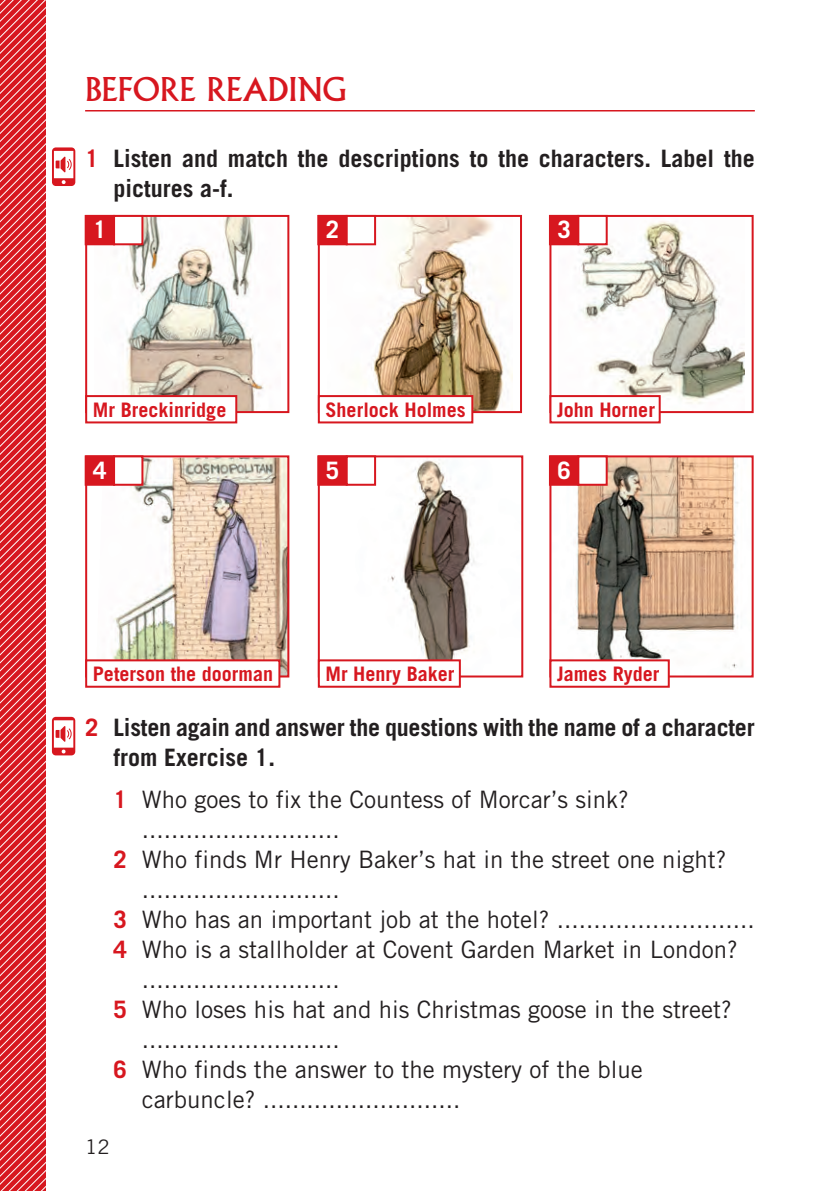
<style>
.page{position:relative;width:840px;height:1191px;background:#fff}
.page>*{position:absolute;margin:0;border:0;box-sizing:border-box;transform-origin:0 0}
.t1{font:32px "Albertus";color:#d7171f}
.t2{font:24px "Trade Gothic";color:#231f20}
.t3{font:700 24px/30px "Trade Gothic";color:#231f20}
.t4{font:700 24px "Trade Gothic";color:#fff}
.t5{font:700 20px "Trade Gothic";color:#d7171f}
.t6{font:20px "Trade Gothic";color:#231f20}
.s1{color:#d7171f}
.s2{font-weight:700;color:#d7171f}
</style>
<div class="page">
<hr style="left:85px;top:110px;width:669px;height:1px;background:#d7171f">
<img style="left:94px;top:218px;width:170px;height:192px">
<div style="left:85px;top:215px;width:204px;height:198px;border:2px solid #d7171f"></div>
<div style="left:85px;top:215px;width:30px;height:30px;background:#d7171f"></div>
<div style="left:113px;top:215px;width:30px;height:30px;background:#fff;border:2px solid #d7171f"></div>
<div style="left:86px;top:396px;width:150px;height:26px;background:#fff"></div>
<div style="left:85px;top:395px;width:152px;height:28px;border:2px solid #d7171f"></div>
<img style="left:111px;top:458px;width:175px;height:216px">
<div style="left:85px;top:455px;width:204px;height:222px;border:2px solid #d7171f"></div>
<div style="left:86px;top:660px;width:193px;height:26px;background:#fff"></div>
<div style="left:85px;top:659px;width:195px;height:28px;border:2px solid #d7171f"></div>
<img style="left:376px;top:458px;width:99px;height:216px">
<div style="left:317px;top:455px;width:206px;height:222px;border:2px solid #d7171f"></div>
<div style="left:318px;top:660px;width:141px;height:26px;background:#fff"></div>
<div style="left:317px;top:659px;width:143px;height:28px;border:2px solid #d7171f"></div>
<img style="left:575px;top:458px;width:164px;height:216px">
<div style="left:549px;top:455px;width:204px;height:222px;border:2px solid #d7171f"></div>
<div style="left:550px;top:660px;width:118px;height:26px;background:#fff"></div>
<div style="left:549px;top:659px;width:120px;height:28px;border:2px solid #d7171f"></div>
<img style="left:327px;top:218px;width:185px;height:192px">
<div style="left:317px;top:215px;width:204px;height:198px;border:2px solid #d7171f"></div>
<div style="left:318px;top:396px;width:154px;height:26px;background:#fff"></div>
<div style="left:317px;top:395px;width:156px;height:28px;border:2px solid #d7171f"></div>
<img style="left:558px;top:218px;width:185px;height:192px">
<div style="left:549px;top:215px;width:204px;height:198px;border:2px solid #d7171f"></div>
<div style="left:550px;top:396px;width:109px;height:26px;background:#fff"></div>
<div style="left:549px;top:395px;width:111px;height:28px;border:2px solid #d7171f"></div>
<div style="left:317px;top:215px;width:30px;height:30px;background:#d7171f;border:2px solid #d7171f"></div>
<div style="left:345px;top:215px;width:31px;height:30px;background:#fff;border:2px solid #d7171f"></div>
<div style="left:548px;top:215px;width:31px;height:30px;background:#d7171f;border:2px solid #d7171f"></div>
<div style="left:577px;top:215px;width:30px;height:30px;background:#fff;border:2px solid #d7171f"></div>
<div style="left:85px;top:455px;width:30px;height:31px;background:#d7171f;border:2px solid #d7171f"></div>
<div style="left:113px;top:455px;width:30px;height:31px;background:#fff;border:2px solid #d7171f"></div>
<div style="left:317px;top:455px;width:30px;height:31px;background:#d7171f;border:2px solid #d7171f"></div>
<div style="left:345px;top:455px;width:31px;height:31px;background:#fff;border:2px solid #d7171f"></div>
<div style="left:548px;top:455px;width:31px;height:31px;background:#d7171f;border:2px solid #d7171f"></div>
<div style="left:577px;top:455px;width:30px;height:31px;background:#fff;border:2px solid #d7171f"></div>
<svg style="left:52px;top:147px;width:23px;height:39px"></svg>
<svg style="left:52px;top:717px;width:23px;height:38px"></svg>
<svg style="left:0;top:0;width:46px;height:1191px;background:#dd3f46"></svg>
<h1 class="t1" style="left:85px;top:71px;width:263px">BEFORE READING</h1>
<p class="t3" style="left:113px;top:143px;width:642px;text-indent:-28px"><span class="s1">1</span> Listen and match the descriptions to the characters. Label the pictures a-f.</p>
<p class="t4" style="left:93px;top:215px;width:15px">1</p>
<p class="t5" style="left:93px;top:397px;width:135px">Mr Breckinridge</p>
<p class="t4" style="left:325px;top:215px;width:15px">2</p>
<p class="t4" style="left:557px;top:215px;width:15px">3</p>
<p class="t5" style="left:325px;top:397px;width:141px">Sherlock Holmes</p>
<p class="t5" style="left:557px;top:397px;width:99px">John Horner</p>
<p class="t4" style="left:93px;top:455px;width:15px">4</p>
<p class="t4" style="left:325px;top:455px;width:15px">5</p>
<p class="t4" style="left:557px;top:455px;width:15px">6</p>
<p class="t5" style="left:93px;top:662px;width:181px">Peterson the doorman</p>
<p class="t5" style="left:325px;top:662px;width:130px">Mr Henry Baker</p>
<p class="t5" style="left:557px;top:662px;width:104px">James Ryder</p>
<p class="t3" style="left:113px;top:712px;width:642px;text-indent:-28px"><span class="s1">2</span> Listen again and answer the questions with the name of a character from Exercise 1.</p>
<p class="t2" style="left:113px;top:784px;width:516px"><span class="s2">1</span> Who goes to fix the Countess of Morcar’s sink?</p>
<p class="t2" style="left:142px;top:814px;width:199px">...........................</p>
<p class="t2" style="left:113px;top:844px;width:614px"><span class="s2">2</span> Who finds Mr Henry Baker’s hat in the street one night?</p>
<p class="t2" style="left:142px;top:874px;width:199px">...........................</p>
<p class="t2" style="left:113px;top:904px;width:642px"><span class="s2">3</span> Who has an important job at the hotel? ...........................</p>
<p class="t2" style="left:113px;top:934px;width:625px"><span class="s2">4</span> Who is a stallholder at Covent Garden Market in London?</p>
<p class="t2" style="left:142px;top:964px;width:199px">...........................</p>
<p class="t2" style="left:113px;top:994px;width:619px"><span class="s2">5</span> Who loses his hat and his Christmas goose in the street?</p>
<p class="t2" style="left:142px;top:1024px;width:199px">...........................</p>
<p class="t2" style="left:113px;top:1054px;width:530px"><span class="s2">6</span> Who finds the answer to the mystery of the blue</p>
<p class="t2" style="left:142px;top:1084px;width:320px">carbuncle? ...........................</p>
<p class="t6" style="left:85px;top:1135px;width:26px">12</p>
</div>
